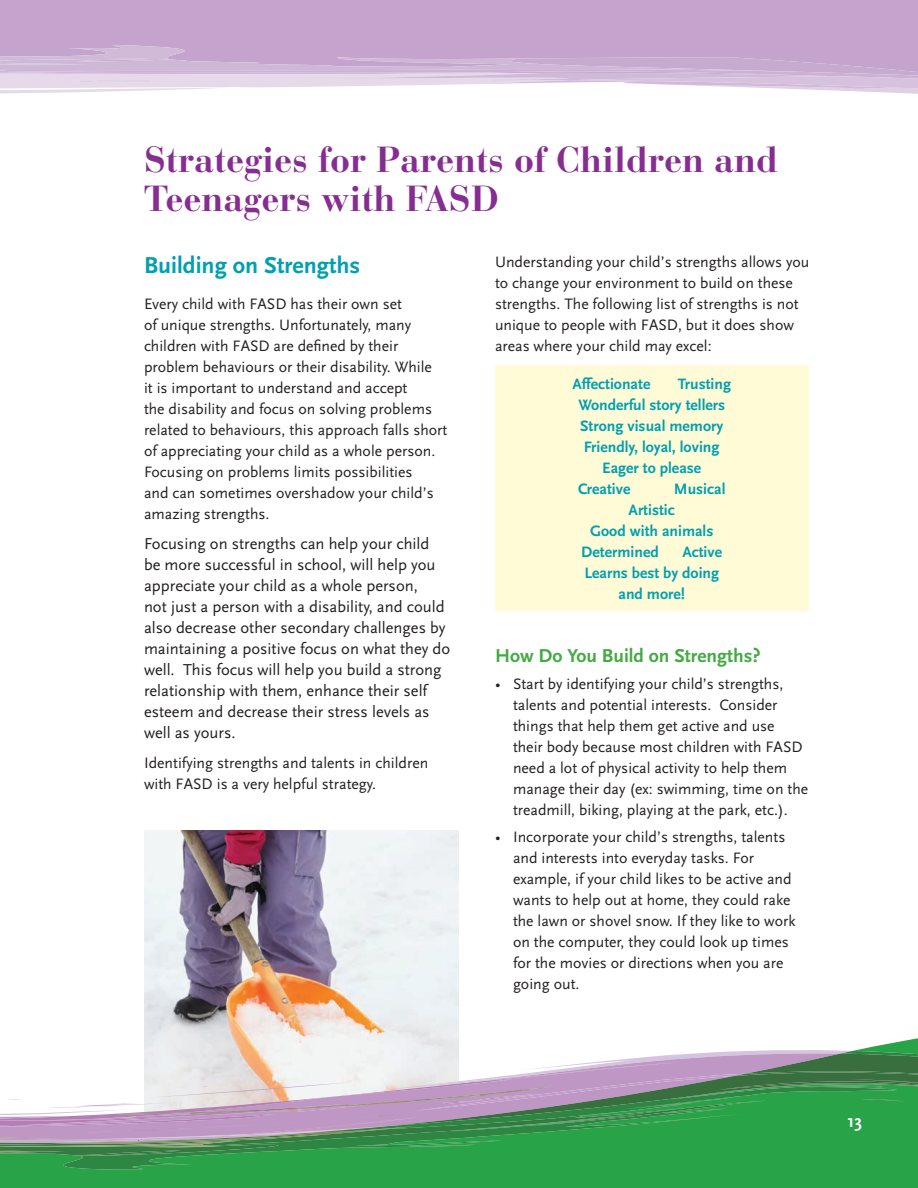
<style>
.page{position:relative;width:918px;height:1188px;background:#fff}
.page>*{position:absolute;margin:0;border:0;box-sizing:border-box;transform-origin:0 0}
.section{font:700 36px/39px "Bauer Bodoni";color:#862d91}
.SubHeads{font:700 24px "Scala Sans";color:#00a0b0}
.SubSub{font:700 19.5px "Scala Sans";color:#44aa42}
.t1{font:700 18px "Scala Sans";color:#fff}
.Text{font:16.5px/21px "Scala Sans";color:#231f20}
.Text-2{font:15.75px/21px "Scala Sans";color:#231f20}
.bullits{font:15.75px/21px "Scala Sans";color:#231f20}
.Text-3{font:700 15.75px/21px "Scala Sans";color:#00a0b0;text-align:center}
</style>
<div class="page">
<img style="left:144px;top:831px;width:315px;height:178px">
<svg style="left:0;top:0;width:918px;height:94px;background:#cdb3d4"></svg>
<svg style="left:330px;top:1009px;width:183px;height:179px"></svg>
<div style="left:0;top:1170px;width:456px;height:18px;background:#29a347"></div>
<img style="left:144px;top:976px;width:186px;height:45px">
<svg style="left:0;top:1021px;width:918px;height:149px"></svg>
<div style="left:495px;top:366px;width:313px;height:245px;background:#fffbd6"></div>
<p class="section" style="left:144px;top:140px;width:636px">Strategies for Parents of Children and<br>Teenagers with FASD</p>
<p class="Text-2" style="left:495px;top:251px;width:316px">Understanding your child’s strengths allows you to change your environment to build on these strengths. The following list of strengths is not unique to people with FASD, but it does show areas where your child may excel:</p>
<p class="Text-3" style="left:572px;top:374px;width:80px">Affectionate</p>
<p class="Text-3" style="left:678px;top:374px;width:55px">Trusting</p>
<p class="Text-3" style="left:578px;top:395px;width:148px">Wonderful story tellers</p>
<p class="Text-3" style="left:580px;top:416px;width:145px">Strong visual memory</p>
<p class="Text-3" style="left:584px;top:437px;width:137px">Friendly, loyal, loving</p>
<p class="Text-3" style="left:602px;top:458px;width:101px">Eager to please</p>
<p class="Text-3" style="left:578px;top:479px;width:54px">Creative</p>
<p class="Text-3" style="left:674px;top:479px;width:53px">Musical</p>
<p class="Text-3" style="left:629px;top:500px;width:48px">Artistic</p>
<p class="Text-3" style="left:590px;top:521px;width:125px">Good with animals</p>
<p class="Text-3" style="left:581px;top:542px;width:79px">Determined</p>
<p class="Text-3" style="left:682px;top:542px;width:41px">Active</p>
<p class="Text-3" style="left:584px;top:563px;width:136px">Learns best by doing and more!</p>
<p class="SubHeads" style="left:144px;top:252px;width:218px">Building on Strengths</p>
<p class="Text-2" style="left:144px;top:293px;width:305px">Every child with FASD has their own set<br>of unique strengths. Unfortunately, many children with FASD are defined by their problem behaviours or their disability. While<br>it is important to understand and accept<br>the disability and focus on solving problems related to behaviours, this approach falls short of appreciating your child as a whole person.<br>Focusing on problems limits possibilities<br>and can sometimes overshadow your child’s amazing strengths.</p>
<p class="Text" style="left:144px;top:533px;width:308px">Focusing on strengths can help your child<br>be more successful in school, will help you appreciate your child as a whole person,<br>not just a person with a disability, and could also decrease other secondary challenges by maintaining a positive focus on what they do well. This focus will help you build a strong relationship with them, enhance their self esteem and decrease their stress levels as well as yours.</p>
<p class="Text-2" style="left:144px;top:752px;width:286px">Identifying strengths and talents in children with FASD is a very helpful strategy.</p>
<p class="SubSub" style="left:495px;top:645px;width:267px">How Do You Build on Strengths?</p>
<p class="bullits" style="left:513px;top:674px;width:297px;text-indent:-18px">• Start by identifying your child’s strengths, talents and potential interests. Consider things that help them get active and use their body because most children with FASD need a lot of physical activity to help them manage their day (ex: swimming, time on the treadmill, biking, playing at the park, etc.).</p>
<p class="bullits" style="left:513px;top:827px;width:284px;text-indent:-18px">• Incorporate your child’s strengths, talents and interests into everyday tasks. For example, if your child likes to be active and wants to help out at home, they could rake the lawn or shovel snow. If they like to work on the computer, they could look up times for the movies or directions when you are going out.</p>
<p class="t1" style="left:847px;top:1111px;width:16px">13</p>
</div>
